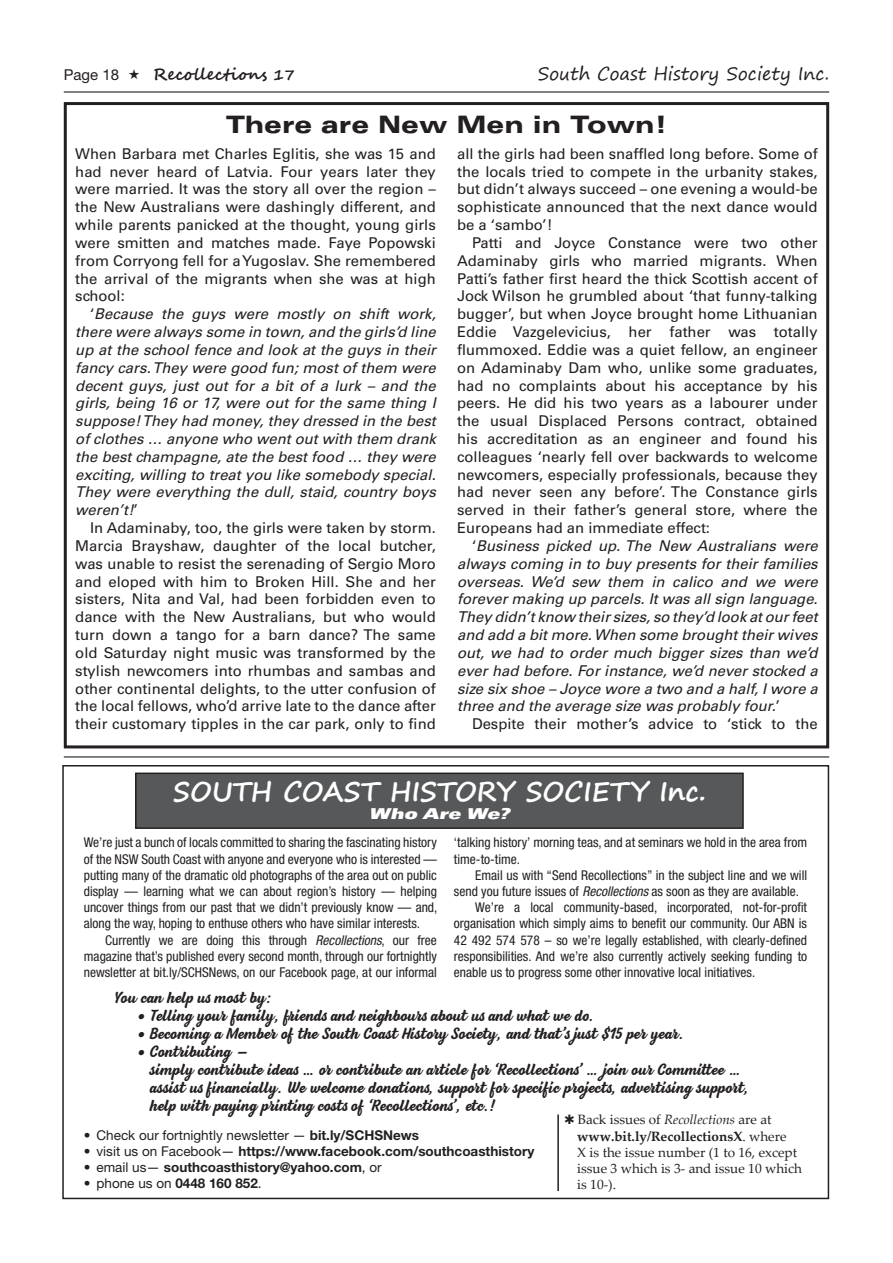
<style>
.page{position:relative;width:893px;height:1263px;background:#fff}
.page>*{position:absolute;margin:0;border:0;box-sizing:border-box;transform-origin:0 0}
.t1{font:700 27px "Segoe Print";color:#fff}
.t2{font:900 expanded 24px "Univers";color:#231f20}
.t3{font:18px "Segoe Print";color:#231f20}
.t4{font:700 16.5px "Segoe Script";color:#231f20}
.t5{font:700 15px/18px "Beach Bar";color:#231f20}
.t6{font:italic 900 expanded 15px "Univers";color:#fff}
.t7{font:15px "Helvetica Neue";color:#231f20}
.t8{font:14.85px/17.9px "Univers";color:#231f20;text-align:justify}
.t9{font:italic 14.85px/17.9px "Univers";color:#231f20;text-align:justify}
.t10{font:condensed 13.5px/16.2px "Helvetica Neue";color:#231f20;text-align:justify}
.t11{font:13.5px/16.2px "Palatino Linotype";color:#231f20}
.t12{font:700 13.5px "Helvetica Neue";color:#231f20}
.t13{font:13.5px "Helvetica Neue";color:#231f20}
.s1{font-size:15px}
.s2{font-style:normal}
.s3{font-style:italic}
.s4{font-weight:700}
.s5{font-weight:400}
</style>
<div class="page">
<hr style="left:64px;top:91px;width:765px;height:2px;background:#231f20">
<hr style="left:64px;top:756px;width:765px;height:1px;background:#231f20">
<div style="left:62px;top:765px;width:767px;height:434px;border:2px solid #231f20"></div>
<div style="left:136px;top:773px;width:607px;height:55px;background:#57585a"></div>
<div style="left:135px;top:772px;width:609px;height:57px;border:2px solid #231f20"></div>
<hr style="left:557px;top:1114px;width:2px;height:77px;background:#231f20">
<div style="left:64px;top:102px;width:765px;height:646px;border:3px solid #231f20"></div>
<p class="t7" style="left:64px;top:66px;width:57px">Page 18</p>
<p class="t4" style="left:153px;top:61px;width:144px">Recollections <span class="s1">17</span></p>
<p class="t3" style="left:538px;top:57px;width:293px">South Coast History Society Inc.</p>
<h2 class="t2" style="left:226px;top:110px;width:443px">There are New Men in Town!</h2>
<p class="t8" style="left:75px;top:145px;width:362px">When Barbara met Charles Eglitis, she was 15 and had never heard of Latvia. Four years later they were married. It was the story all over the region – the New Australians were dashingly different, and while parents panicked at the thought, young girls were smitten and matches made. Faye Popowski from Corryong fell for a Yugoslav. She remembered the arrival of the migrants when she was at high school:</p>
<p class="t9" style="left:75px;top:305px;width:362px;text-indent:15px"><span class="s2">‘</span>Because the guys were mostly on shift work, there were always some in town, and the girls’d line up at the school fence and look at the guys in their fancy cars. They were good fun; most of them were decent guys, just out for a bit of a lurk – and the girls, being 16 or 17, were out for the same thing I suppose! They had money, they dressed in the best of clothes … anyone who went out with them drank the best champagne, ate the best food … they were exciting, willing to treat you like somebody special.<br>They were everything the dull, staid, country boys weren’t!<span class="s2">’</span></p>
<p class="t8" style="left:75px;top:519px;width:362px;text-indent:15px">In Adaminaby, too, the girls were taken by storm.<br>Marcia Brayshaw, daughter of the local butcher, was unable to resist the serenading of Sergio Moro and eloped with him to Broken Hill. She and her sisters, Nita and Val, had been forbidden even to dance with the New Australians, but who would turn down a tango for a barn dance? The same old Saturday night music was transformed by the stylish newcomers into rhumbas and sambas and other continental delights, to the utter confusion of the local fellows, who’d arrive late to the dance after their customary tipples in the car park, only to find</p>
<p class="t8" style="left:457px;top:145px;width:362px">all the girls had been snaffled long before. Some of the locals tried to compete in the urbanity stakes, but didn’t always succeed – one evening a would-be sophisticate announced that the next dance would be a ‘sambo’!</p>
<p class="t8" style="left:457px;top:234px;width:362px;text-indent:15px">Patti and Joyce Constance were two other Adaminaby girls who married migrants. When Patti’s father first heard the thick Scottish accent of Jock Wilson he grumbled about ‘that funny-talking bugger’, but when Joyce brought home Lithuanian Eddie Vazgelevicius, her father was totally flummoxed. Eddie was a quiet fellow, an engineer on Adaminaby Dam who, unlike some graduates, had no complaints about his acceptance by his peers. He did his two years as a labourer under the usual Displaced Persons contract, obtained his accreditation as an engineer and found his colleagues ‘nearly fell over backwards to welcome newcomers, especially professionals, because they had never seen any before’. The Constance girls served in their father’s general store, where the Europeans had an immediate effect:</p>
<p class="t9" style="left:457px;top:537px;width:362px;text-indent:15px"><span class="s2">‘</span>Business picked up. The New Australians were always coming in to buy presents for their families overseas. We’d sew them in calico and we were forever making up parcels. It was all sign language.<br>They didn’t know their sizes, so they’d look at our feet and add a bit more. When some brought their wives out, we had to order much bigger sizes than we’d ever had before. For instance, we’d never stocked a size six shoe – Joyce wore a two and a half, I wore a three and the average size was probably four.<span class="s2">’</span></p>
<p class="t8" style="left:472px;top:715px;width:347px">Despite their mother’s advice to ‘stick to the</p>
<h1 class="t1" style="left:173px;top:767px;width:535px">SOUTH COAST HISTORY SOCIETY Inc.</h1>
<p class="t6" style="left:369px;top:805px;width:143px">Who Are We?</p>
<p class="t10" style="left:84px;top:834px;width:355px">We’re just a bunch of locals committed to sharing the fascinating history of the NSW South Coast with anyone and everyone who is interested — putting many of the dramatic old photographs of the area out on public display — learning what we can about region’s history — helping uncover things from our past that we didn’t previously know — and, along the way, hoping to enthuse others who have similar interests.</p>
<p class="t10" style="left:84px;top:931px;width:355px;text-indent:21px">Currently we are doing this through <span class="s3">Recollections</span>, our free magazine that’s published every second month, through our fortnightly newsletter at bit.ly/SCHSNews, on our Facebook page, at our informal</p>
<p class="t10" style="left:454px;top:834px;width:355px">‘talking history’ morning teas, and at seminars we hold in the area from time-to-time.</p>
<p class="t10" style="left:475px;top:867px;width:333px">Email us with “Send Recollections” in the subject line and we will</p>
<p class="t10" style="left:454px;top:883px;width:347px">send you future issues of <span class="s3">Recollections</span> as soon as they are available.</p>
<p class="t10" style="left:475px;top:899px;width:333px">We’re a local community-based, incorporated, not-for-profit</p>
<p class="t10" style="left:454px;top:915px;width:355px">organisation which simply aims to benefit our community. Our ABN is</p>
<p class="t10" style="left:454px;top:931px;width:355px">42 492 574 578 – so we’re legally established, with clearly-defined</p>
<p class="t10" style="left:454px;top:948px;width:355px">responsibilities. And we’re also currently actively seeking funding to</p>
<p class="t10" style="left:454px;top:964px;width:303px">enable us to progress some other innovative local initiatives.</p>
<p class="t5" style="left:114px;top:990px;width:159px">You can help us most by:</p>
<p class="t5" style="left:136px;top:1008px;width:459px">• Telling your family, friends and neighbours about us and what we do.</p>
<p class="t5" style="left:136px;top:1026px;width:549px">• Becoming a Member of the South Coast History Society, and that’s just $15 per year.</p>
<p class="t5" style="left:150px;top:1044px;width:600px;text-indent:-14px">• Contributing –<br>simply contribute ideas … or contribute an article for ‘Recollections’ … join our Committee … assist us financially. We welcome donations, support for specific projects, advertising support, help with paying printing costs of ‘Recollections’, etc.!</p>
<p class="t11" style="left:577px;top:1111px;width:226px;text-indent:-13px">✱ Back issues of <span class="s3">Recollections</span> are at <span class="s4">www.bit.ly/RecollectionsX</span>. where<br>X is the issue number (1 to 16, except issue 3 which is 3- and issue 10 which is 10-).</p>
<p class="t13" style="left:84px;top:1127px;width:337px">• Check our fortnightly newsletter — <span class="s4">bit.ly/SCHSNews</span></p>
<p class="t12" style="left:84px;top:1142px;width:452px"><span class="s5">• visit us on Facebook—</span> https://www.facebook.com/southcoasthistory</p>
<p class="t12" style="left:84px;top:1159px;width:299px"><span class="s5">• email us—</span> southcoasthistory@yahoo.com<span class="s5">, or</span></p>
<p class="t13" style="left:84px;top:1175px;width:179px">• phone us on <span class="s4">0448 160 852</span>.</p>
</div>
